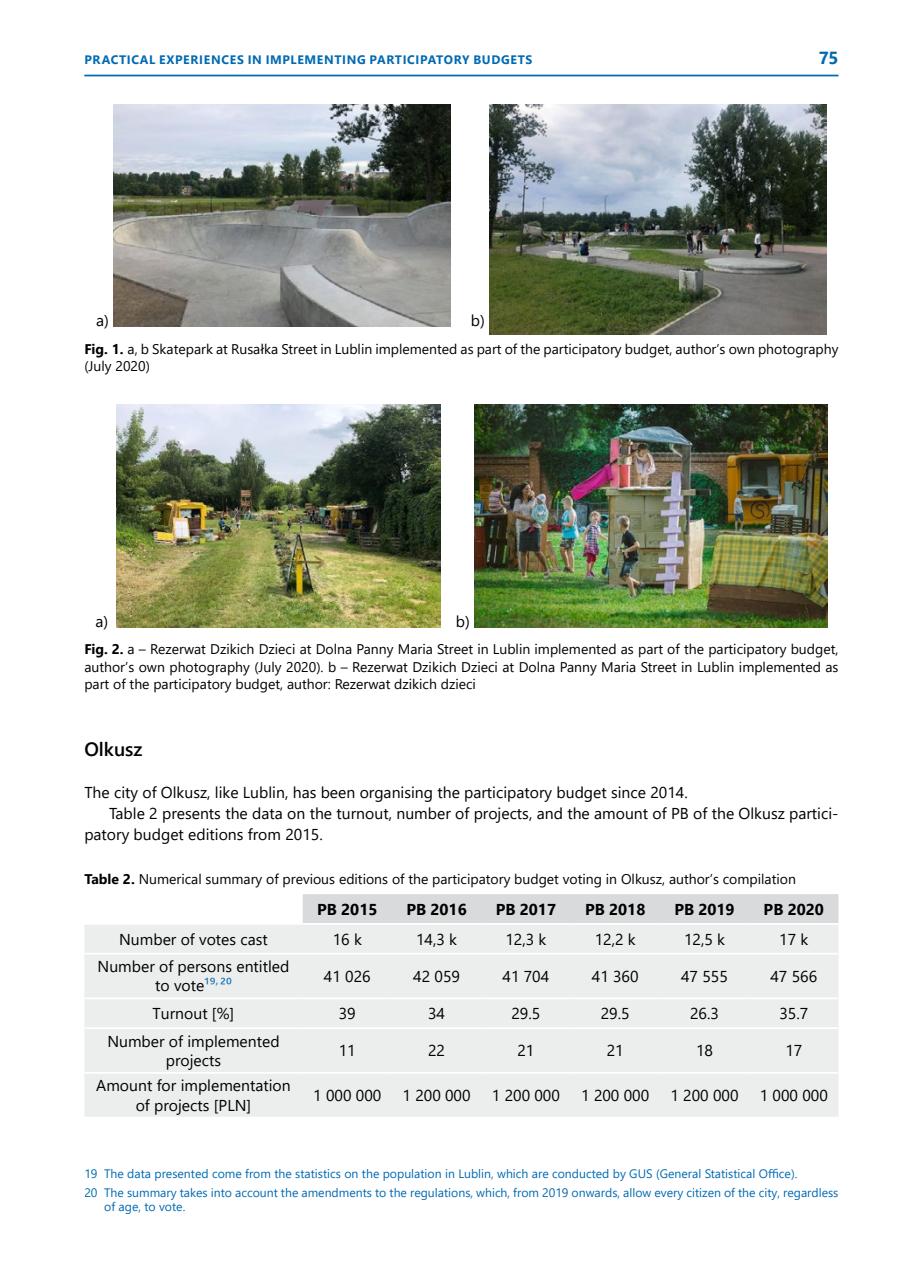
<style>
.page{position:relative;width:903px;height:1275px;background:#fff}
.page>*{position:absolute;margin:0;border:0;box-sizing:border-box;transform-origin:0 0}
.t1{font:600 19.25px "Segoe UI";color:#000}
.t2{font:700 17.5px "Segoe UI";color:#006ab3}
.t3{font:15.75px/19.2px "Segoe UI";color:#000;text-align:center}
.t4{font:700 15.75px "Segoe UI";color:#000}
.t5{font:14px/17.5px "Segoe UI";color:#000}
.t6{font:12.25px/18.9px "Segoe UI";color:#006ab3}
.t7{font:700 12.25px "Segoe UI";letter-spacing:.055em;color:#006ab3}
.s1{font-weight:700}
.s2{color:#006ab3}
</style>
<div class="page">
<hr style="left:84px;top:75px;width:754px;height:1px;background:#006ab3">
<img style="left:113px;top:104px;width:338px;height:222px">
<img style="left:489px;top:104px;width:337px;height:230px">
<img style="left:116px;top:404px;width:324px;height:223px">
<img style="left:474px;top:404px;width:353px;height:223px">
<div style="left:303px;top:894px;width:535px;height:29px;background:#d9dadb"></div>
<div style="left:84px;top:925px;width:754px;height:192px;background:#eceded"></div>
<hr style="left:84px;top:953px;width:219px;height:1px;background:#fff">
<hr style="left:303px;top:953px;width:89px;height:1px;background:#fff">
<hr style="left:392px;top:953px;width:89px;height:1px;background:#fff">
<hr style="left:481px;top:953px;width:89px;height:1px;background:#fff">
<hr style="left:570px;top:953px;width:90px;height:1px;background:#fff">
<hr style="left:660px;top:953px;width:89px;height:1px;background:#fff">
<hr style="left:749px;top:953px;width:89px;height:1px;background:#fff">
<hr style="left:84px;top:997px;width:219px;height:2px;background:#fff">
<hr style="left:303px;top:997px;width:89px;height:2px;background:#fff">
<hr style="left:392px;top:997px;width:89px;height:2px;background:#fff">
<hr style="left:481px;top:997px;width:89px;height:2px;background:#fff">
<hr style="left:570px;top:997px;width:90px;height:2px;background:#fff">
<hr style="left:660px;top:997px;width:89px;height:2px;background:#fff">
<hr style="left:749px;top:997px;width:89px;height:2px;background:#fff">
<hr style="left:84px;top:1027px;width:219px;height:2px;background:#fff">
<hr style="left:303px;top:1027px;width:89px;height:2px;background:#fff">
<hr style="left:392px;top:1027px;width:89px;height:2px;background:#fff">
<hr style="left:481px;top:1027px;width:89px;height:2px;background:#fff">
<hr style="left:570px;top:1027px;width:90px;height:2px;background:#fff">
<hr style="left:660px;top:1027px;width:89px;height:2px;background:#fff">
<hr style="left:749px;top:1027px;width:89px;height:2px;background:#fff">
<hr style="left:84px;top:1072px;width:219px;height:2px;background:#fff">
<hr style="left:303px;top:1072px;width:89px;height:2px;background:#fff">
<hr style="left:392px;top:1072px;width:89px;height:2px;background:#fff">
<hr style="left:481px;top:1072px;width:89px;height:2px;background:#fff">
<hr style="left:570px;top:1072px;width:90px;height:2px;background:#fff">
<hr style="left:660px;top:1072px;width:89px;height:2px;background:#fff">
<hr style="left:749px;top:1072px;width:89px;height:2px;background:#fff">
<p class="t7" style="left:85px;top:49px;width:448px">PRACTICAL EXPERIENCES IN IMPLEMENTING PARTICIPATORY BUDGETS</p>
<p class="t2" style="left:819px;top:42px;width:21px">75</p>
<p class="t3" style="left:96px;top:310px;width:14px">a)</p>
<p class="t3" style="left:471px;top:310px;width:16px">b)</p>
<p class="t5" style="left:84px;top:339px;width:756px"><span class="s1">FIG. 1.</span> a, b Skatepark at Rusałka Street in Lublin implemented as part of the participatory budget, author’s own photography (July 2020)</p>
<p class="t3" style="left:95px;top:610px;width:14px">a)</p>
<p class="t3" style="left:456px;top:610px;width:16px">b)</p>
<p class="t5" style="left:84px;top:639px;width:756px;text-align:justify"><span class="s1">FIG. 2.</span> a – Rezerwat Dzikich Dzieci at Dolna Panny Maria Street in Lublin implemented as part of the participatory budget, author’s own photography (July 2020). b – Rezerwat Dzikich Dzieci at Dolna Panny Maria Street in Lublin implemented as part of the participatory budget, author: Rezerwat dzikich dzieci</p>
<h1 class="t1" style="left:84px;top:731px;width:60px">Olkusz</h1>
<p class="t3" style="left:84px;top:781px;width:605px">The city of Olkusz, like Lublin, has been organising the participatory budget since 2014.</p>
<p class="t3" style="left:109px;top:802px;width:731px">Table 2 presents the data on the turnout, number of projects, and the amount of PB of the Olkusz partici-</p>
<p class="t3" style="left:84px;top:823px;width:240px">patory budget editions from 2015.</p>
<p class="t5" style="left:84px;top:869px;width:713px"><span class="s1">TABLE 2.</span> Numerical summary of previous editions of the participatory budget voting in Olkusz, author’s compilation</p>
<p class="t4" style="left:317px;top:894px;width:62px">PB 2015</p>
<p class="t4" style="left:406px;top:894px;width:62px">PB 2016</p>
<p class="t4" style="left:496px;top:894px;width:62px">PB 2017</p>
<p class="t4" style="left:585px;top:894px;width:62px">PB 2018</p>
<p class="t4" style="left:674px;top:894px;width:62px">PB 2019</p>
<p class="t4" style="left:764px;top:894px;width:62px">PB 2020</p>
<p class="t3" style="left:119px;top:928px;width:150px">Number of votes cast</p>
<p class="t3" style="left:333px;top:928px;width:31px">16 k</p>
<p class="t3" style="left:416px;top:928px;width:43px">14,3 k</p>
<p class="t3" style="left:505px;top:928px;width:43px">12,3 k</p>
<p class="t3" style="left:595px;top:928px;width:43px">12,2 k</p>
<p class="t3" style="left:684px;top:928px;width:43px">12,5 k</p>
<p class="t3" style="left:779px;top:928px;width:31px">17 k</p>
<p class="t3" style="left:98px;top:955px;width:193px">Number of persons entitled to vote<span class="s2">19</span><sup>,</sup> <span class="s2">20</span></p>
<p class="t3" style="left:324px;top:965px;width:48px">41 026</p>
<p class="t3" style="left:413px;top:965px;width:48px">42 059</p>
<p class="t3" style="left:502px;top:965px;width:48px">41 704</p>
<p class="t3" style="left:592px;top:965px;width:48px">41 360</p>
<p class="t3" style="left:681px;top:965px;width:48px">47 555</p>
<p class="t3" style="left:770px;top:965px;width:48px">47 566</p>
<p class="t3" style="left:153px;top:1002px;width:83px">Turnout [%]</p>
<p class="t3" style="left:339px;top:1002px;width:18px">39</p>
<p class="t3" style="left:428px;top:1002px;width:18px">34</p>
<p class="t3" style="left:511px;top:1002px;width:30px">29.5</p>
<p class="t3" style="left:601px;top:1002px;width:30px">29.5</p>
<p class="t3" style="left:690px;top:1002px;width:30px">26.3</p>
<p class="t3" style="left:779px;top:1002px;width:30px">35.7</p>
<p class="t3" style="left:107px;top:1030px;width:174px">Number of implemented projects</p>
<p class="t3" style="left:339px;top:1040px;width:18px">11</p>
<p class="t3" style="left:428px;top:1040px;width:18px">22</p>
<p class="t3" style="left:517px;top:1040px;width:18px">21</p>
<p class="t3" style="left:607px;top:1040px;width:18px">21</p>
<p class="t3" style="left:696px;top:1040px;width:18px">18</p>
<p class="t3" style="left:785px;top:1040px;width:18px">17</p>
<p class="t3" style="left:96px;top:1075px;width:196px">Amount for implementation of projects [PLN]</p>
<p class="t3" style="left:313px;top:1084px;width:70px">1 000 000</p>
<p class="t3" style="left:403px;top:1084px;width:70px">1 200 000</p>
<p class="t3" style="left:492px;top:1084px;width:70px">1 200 000</p>
<p class="t3" style="left:581px;top:1084px;width:70px">1 200 000</p>
<p class="t3" style="left:670px;top:1084px;width:70px">1 200 000</p>
<p class="t3" style="left:760px;top:1084px;width:70px">1 000 000</p>
<p class="t6" style="left:84px;top:1163px;width:756px">19 The data presented come from the statistics on the population in Lublin, which are conducted by GUS (General Statistical Office).<br>20 The summary takes into account the amendments to the regulations, which, from 2019 onwards, allow every citizen of the city, regardless</p>
<p class="t6" style="left:104px;top:1196px;width:83px">of age, to vote.</p>
</div>
